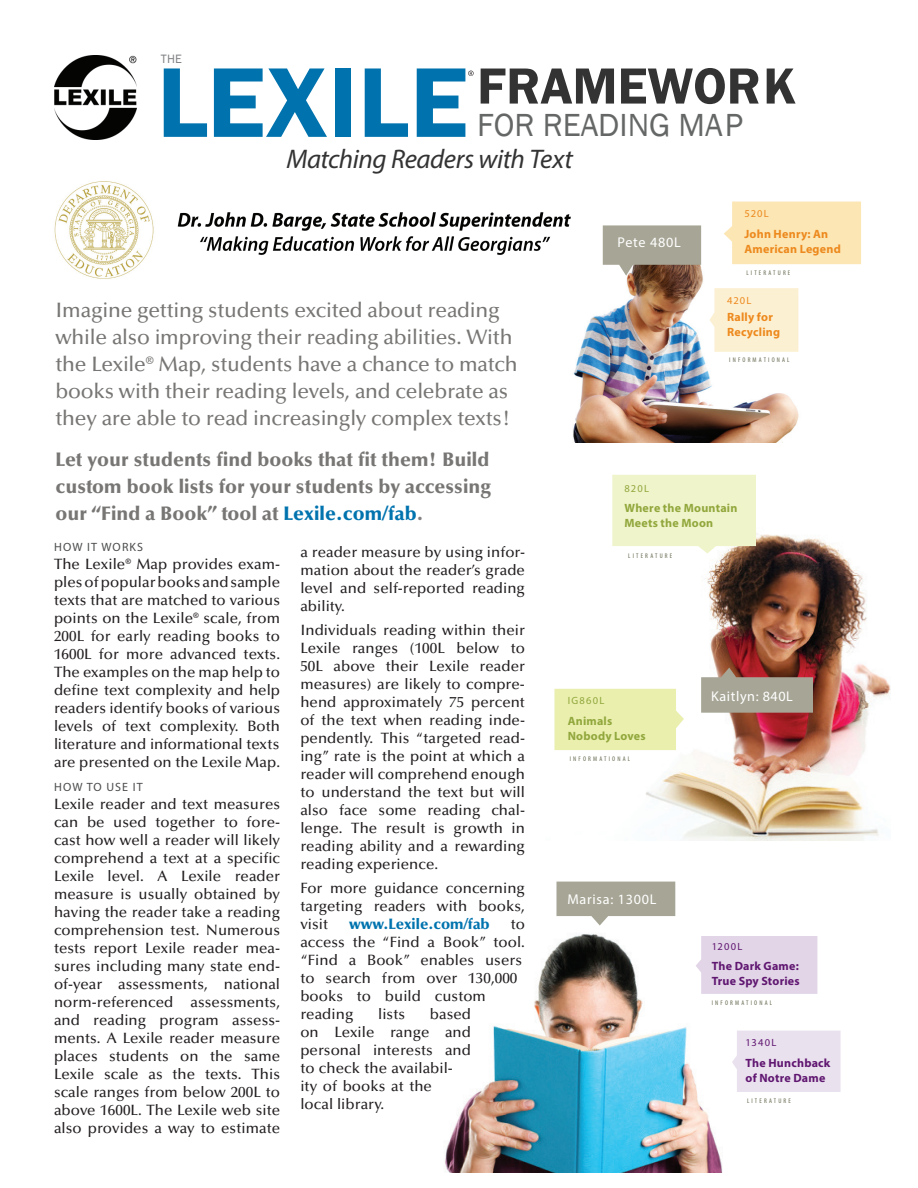
<style>
.page{position:relative;width:918px;height:1188px;background:#fff}
.page>*{position:absolute;margin:0;border:0;box-sizing:border-box;transform-origin:0 0}
.t1{font:600 52.5px "Franklin Gothic";color:#323332}
.t2{font:32.85px "Franklin Gothic";color:#656666}
.t3{font:italic 27px "Myriad Pro";letter-spacing:-.02em;color:#323332}
.t4{font:500 21px/27px "Optima LT Std";letter-spacing:-.01em;color:#777674}
.t5{font:900 19.5px/27px "Optima LT Std";letter-spacing:.005em;color:#777674;text-align:justify}
.t6{font:500 15px/18px "Optima LT Std";letter-spacing:.005em;color:#231f20;text-align:justify}
.t7{font:900 15px "Optima LT Std";letter-spacing:.005em;color:#0073ae}
.t8{font:14.1px "Myriad Pro";letter-spacing:.05em;color:#fff}
.t9{font:12.45px "Franklin Gothic";color:#808285}
.t10{font:700 12px/15px "Myriad Pro";letter-spacing:.02em;color:#601771}
.t11{font:700 12px/15px "Myriad Pro";letter-spacing:.02em;color:#91a73c}
.t12{font:700 12px/15px "Myriad Pro";letter-spacing:.02em;color:#ed891d}
.t13{font:12px "Myriad Pro";letter-spacing:.095em;color:#4b4c4d}
.t14{font:10.5px "Myriad Pro";letter-spacing:.12em;color:#91a73c}
.t15{font:10.5px "Myriad Pro";letter-spacing:.12em;color:#601771}
.t16{font:10.5px "Myriad Pro";letter-spacing:.1em;color:#ed891d}
.t17{font:condensed 6.75px "Myriad Pro";letter-spacing:.32em;color:#686a51}
.s1{color:#0073ae}
.s2{color:#838181}
</style>
<div class="page">
<img style="left:573px;top:264px;width:231px;height:178px">
<img style="left:445px;top:934px;width:278px;height:239px">
<img style="left:555px;top:533px;width:336px;height:308px">
<svg style="left:701px;top:668px;width:112px;height:45px;background:#a59385"></svg>
<div style="left:696px;top:936px;width:121px;height:58px;background:#e2d5e7"></div>
<div style="left:732px;top:1031px;width:109px;height:61px;background:#eae1ee"></div>
<div style="left:554px;top:689px;width:130px;height:61px;background:#eaefae"></div>
<svg style="left:603px;top:225px;width:98px;height:51px;background:#a39b8b"></svg>
<div style="left:710px;top:288px;width:88px;height:64px;background:#fcf0d2"></div>
<div style="left:724px;top:202px;width:137px;height:62px;background:#fbe6b4"></div>
<svg style="left:556px;top:882px;width:119px;height:43px"></svg>
<svg style="left:612px;top:475px;width:144px;height:79px;background:#eff2cd"></svg>
<svg style="left:164px;top:68px;width:43px;height:69px"></svg>
<svg style="left:214px;top:68px;width:113px;height:69px"></svg>
<div style="left:335px;top:68px;width:16px;height:69px;background:#0073ae"></div>
<svg style="left:365px;top:68px;width:43px;height:69px"></svg>
<svg style="left:417px;top:68px;width:57px;height:69px"></svg>
<img style="left:54px;top:181px;width:100px;height:98px">
<img style="left:177px;top:212px;width:394px;height:43px">
<img style="left:54px;top:55px;width:83px;height:84px">
<p class="t9" style="left:161px;top:51px;width:22px">THE</p>
<h1 class="t1" style="left:477px;top:54px;width:321px">FRAMEWORK</h1>
<h2 class="t2" style="left:477px;top:105px;width:268px">FOR READING MAP</h2>
<h3 class="t3" style="left:286px;top:142px;width:288px">Matching Readers with Text</h3>
<p class="t8" style="left:618px;top:234px;width:65px">PETE 480L</p>
<p class="t16" style="left:744px;top:207px;width:26px">520L</p>
<p class="t12" style="left:744px;top:226px;width:98px">John Henry: An<br>American Legend</p>
<p class="t17" style="left:746px;top:268px;width:18px">LITERAT</p>
<p class="t17" style="left:778px;top:268px;width:10px">U RE</p>
<p class="t4" style="left:56px;top:297px;width:464px">Imagine getting students excited about reading while also improving their reading abilities. With the Lexile® Map, students have a chance to match books with their reading levels, and celebrate as they are able to read increasingly complex texts!</p>
<h3 class="t5" style="left:56px;top:446px;width:437px">Let your students find books that fit them! Build custom book lists for your students by accessing our “Find a Book” tool at <span class="s1">Lexile.com/fab</span><span class="s2">.</span></h3>
<p class="t13" style="left:54px;top:539px;width:91px">HOW IT WORKS</p>
<p class="t6" style="left:54px;top:555px;width:228px">The Lexile® Map provides exam&shy;ples of popular books and sample texts that are matched to various points on the Lexile® scale, from 200L for early reading books to 1600L for more advanced texts.<br>The examples on the map help to define text complexity and help readers identify books of various levels of text complexity. Both literature and informational texts are presented on the Lexile Map.</p>
<p class="t13" style="left:54px;top:779px;width:90px">HOW TO USE IT</p>
<p class="t6" style="left:54px;top:795px;width:228px">Lexile reader and text measures can be used together to fore&shy;cast how well a reader will likely comprehend a text at a specific Lexile level. A Lexile reader measure is usually obtained by having the reader take a reading comprehension test. Numerous tests report Lexile reader mea&shy;sures including many state end&shy;of-year assessments, national norm-referenced assessments, and reading program assess&shy;ments. A Lexile reader measure places students on the same Lexile scale as the texts. This scale ranges from below 200L to above 1600L. The Lexile web site also provides a way to estimate</p>
<p class="t6" style="left:300px;top:543px;width:226px">a reader measure by using infor&shy;mation about the reader’s grade level and self-reported reading ability.</p>
<p class="t6" style="left:300px;top:621px;width:226px">Individuals reading within their Lexile ranges (100L below to 50L above their Lexile reader measures) are likely to compre&shy;hend approximately 75 percent of the text when reading inde&shy;pendently. This “targeted read&shy;ing” rate is the point at which a reader will comprehend enough to understand the text but will also face some reading chal&shy;lenge. The result is growth in reading ability and a rewarding reading experience.</p>
<p class="t6" style="left:300px;top:879px;width:226px">For more guidance concerning targeting readers with books, visit</p>
<p class="t7" style="left:349px;top:915px;width:142px">www.Lexile.com/fab</p>
<p class="t6" style="left:300px;top:915px;width:226px;text-align:left;text-indent:210px">to access the “Find a Book” tool. “Find a Book” enables users to search from over 130,000 books to build custom reading</p>
<p class="t6" style="left:300px;top:1005px;width:172px;text-align:left;text-indent:129px">based on Lexile range and personal interests and to check the availabil&shy;ity of books at the<br>local library.</p>
<p class="t6" style="left:378px;top:1005px;width:28px">lists</p>
<p class="t16" style="left:727px;top:294px;width:26px">420L</p>
<p class="t12" style="left:727px;top:309px;width:55px">Rally for<br>Recycling</p>
<p class="t17" style="left:729px;top:356px;width:62px">INFORMATIONAL</p>
<p class="t14" style="left:625px;top:482px;width:26px">820L</p>
<p class="t11" style="left:625px;top:500px;width:115px">Where the Mountain<br>Meets the Moon</p>
<p class="t17" style="left:628px;top:551px;width:41px">LITERAT URE</p>
<p class="t14" style="left:568px;top:694px;width:38px">IG860L</p>
<p class="t11" style="left:568px;top:713px;width:80px">Animals<br>Nobody Loves</p>
<p class="t17" style="left:570px;top:755px;width:62px">INFORMATIONAL</p>
<p class="t8" style="left:711px;top:687px;width:83px">KAITLYN: 840L</p>
<p class="t8" style="left:567px;top:891px;width:90px">MARISA: 1300L</p>
<p class="t15" style="left:712px;top:940px;width:32px">1200L</p>
<p class="t10" style="left:712px;top:958px;width:89px">The Dark Game:<br>True Spy Stories</p>
<p class="t17" style="left:712px;top:999px;width:62px">INFORMATIONAL</p>
<p class="t15" style="left:746px;top:1036px;width:32px">1340L</p>
<p class="t10" style="left:746px;top:1055px;width:86px">The Hunchback of Notre Dame</p>
<p class="t17" style="left:747px;top:1097px;width:41px">LITERATURE</p>
</div>
